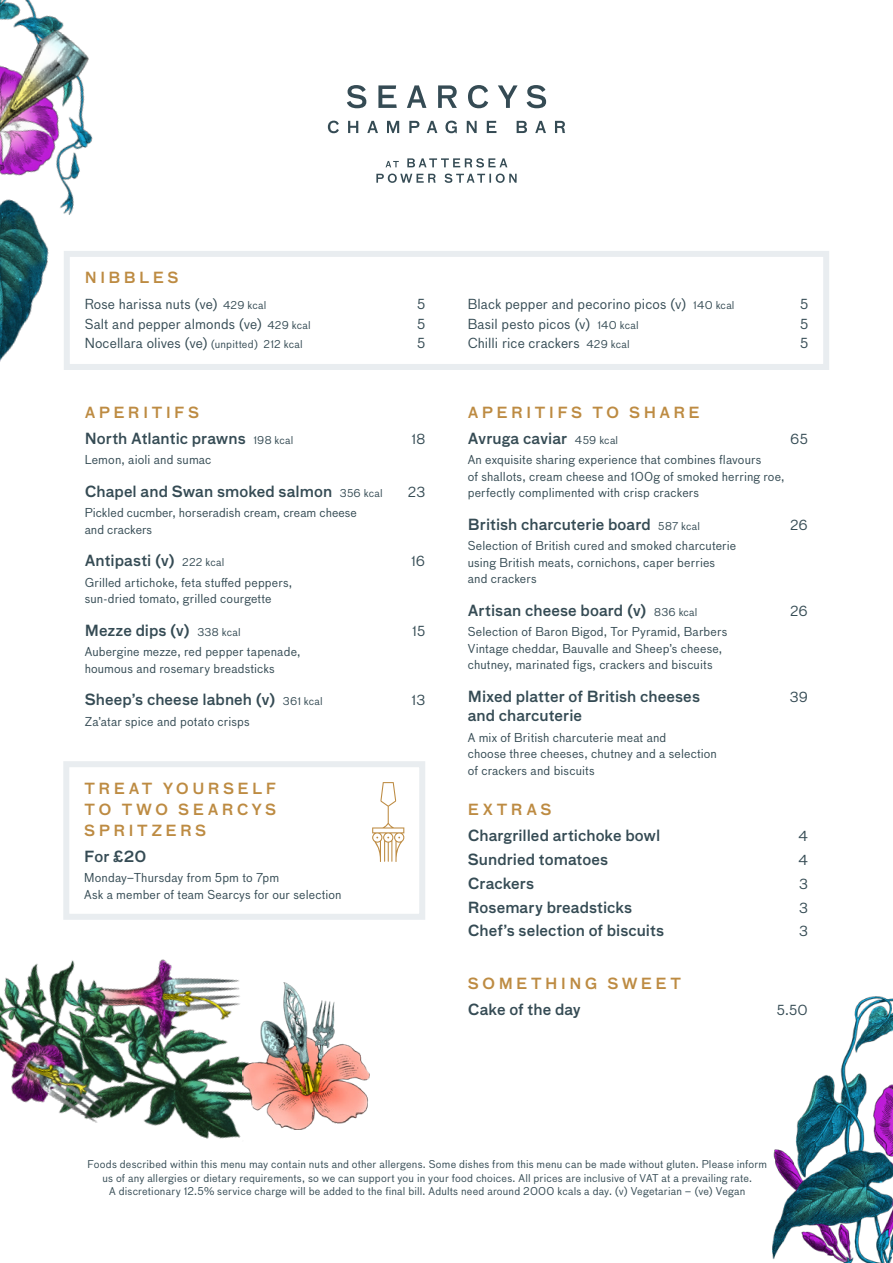
<style>
.page{position:relative;width:893px;height:1263px;background:#fff}
.page>*{position:absolute;margin:0;border:0;box-sizing:border-box;transform-origin:0 0}
.Dish_heading{font:500 15px "Bau OT";letter-spacing:.005em;color:#354b54}
.Subheading{font:500 15px/21px "Bau OT";letter-spacing:.215em;color:#bd8b42;text-align:justify}
.Dish_heading-2{font:13.5px "Bau OT";letter-spacing:.01em;color:#354b54}
.Description{font:12px/16.5px "Bau OT";letter-spacing:.015em;color:#354b54}
.t1{font:10.5px/13.5px "Bau OT";letter-spacing:.015em;color:#354b54;text-align:center}
.s1{font-size:10.5px}
.s2{font-weight:400;font-size:10.5px}
</style>
<div class="page">
<svg style="left:328px;top:85px;width:237px;height:98px"></svg>
<img style="left:0;top:0;width:93px;height:362px">
<img style="left:773px;top:996px;width:120px;height:267px">
<img style="left:0;top:959px;width:304px;height:180px">
<img style="left:243px;top:982px;width:127px;height:147px">
<div style="left:64px;top:251px;width:765px;height:119px;border:6px solid #e9edf0"></div>
<div style="left:63px;top:761px;width:362px;height:159px;border:6px solid #e9edf0"></div>
<svg style="left:372px;top:782px;width:32px;height:80px"></svg>
<p class="Subheading" style="left:85px;top:267px;width:95px">NIBBLES</p>
<p class="Dish_heading-2" style="left:85px;top:296px;width:183px">Rose harissa nuts (ve) <span class="s1">429 kcal</span></p>
<p class="Dish_heading-2" style="left:417px;top:296px;width:10px">5</p>
<p class="Dish_heading-2" style="left:85px;top:315px;width:228px">Salt and pepper almonds (ve) <span class="s1">429 kcal</span></p>
<p class="Dish_heading-2" style="left:417px;top:315px;width:10px">5</p>
<p class="Dish_heading-2" style="left:85px;top:335px;width:219px">Nocellara olives (ve) <span class="s1">(unpitted) 212 kcal</span></p>
<p class="Dish_heading-2" style="left:417px;top:335px;width:10px">5</p>
<p class="Subheading" style="left:85px;top:402px;width:116px">APERITIFS</p>
<p class="Dish_heading" style="left:85px;top:428px;width:210px">North Atlantic prawns <span class="s2">198 kcal</span></p>
<p class="Dish_heading-2" style="left:411px;top:430px;width:15px">18</p>
<p class="Description" style="left:85px;top:452px;width:128px">Lemon, aioli and sumac</p>
<p class="Dish_heading" style="left:85px;top:481px;width:299px">Chapel and Swan smoked salmon <span class="s2">356 kcal</span></p>
<p class="Dish_heading-2" style="left:408px;top:483px;width:19px">23</p>
<p class="Description" style="left:85px;top:505px;width:274px">Pickled cucmber, horseradish cream, cream cheese and crackers</p>
<p class="Dish_heading" style="left:85px;top:551px;width:141px">Antipasti (v) <span class="s2">222 kcal</span></p>
<p class="Dish_heading-2" style="left:411px;top:553px;width:16px">16</p>
<p class="Description" style="left:85px;top:574px;width:209px">Grilled artichoke, feta stuffed peppers, sun-dried tomato, grilled courgette</p>
<p class="Dish_heading" style="left:85px;top:620px;width:157px">Mezze dips (v) <span class="s2">338 kcal</span></p>
<p class="Dish_heading-2" style="left:412px;top:622px;width:15px">15</p>
<p class="Description" style="left:85px;top:644px;width:217px">Aubergine mezze, red pepper tapenade, houmous and rosemary breadsticks</p>
<p class="Dish_heading" style="left:85px;top:690px;width:240px">Sheep’s cheese labneh (v) <span class="s2">361 kcal</span></p>
<p class="Dish_heading-2" style="left:412px;top:692px;width:15px">13</p>
<p class="Description" style="left:85px;top:713px;width:167px">Za’atar spice and potato crisps</p>
<p class="Subheading" style="left:84px;top:778px;width:194px">TREAT YOURSELF TO TWO SEARCYS SPRITZERS</p>
<p class="Dish_heading" style="left:84px;top:846px;width:64px">For £20</p>
<p class="Description" style="left:84px;top:870px;width:259px">Monday–Thursday from 5pm to 7pm<br>Ask a member of team Searcys for our selection</p>
<p class="Dish_heading-2" style="left:468px;top:296px;width:268px">Black pepper and pecorino picos (v) <span class="s1">140 kcal</span></p>
<p class="Dish_heading-2" style="left:800px;top:296px;width:10px">5</p>
<p class="Dish_heading-2" style="left:468px;top:315px;width:173px">Basil pesto picos (v) <span class="s1">140 kcal</span></p>
<p class="Dish_heading-2" style="left:800px;top:315px;width:10px">5</p>
<p class="Dish_heading-2" style="left:468px;top:335px;width:163px">Chilli rice crackers <span class="s1">429 kcal</span></p>
<p class="Dish_heading-2" style="left:800px;top:335px;width:10px">5</p>
<p class="Subheading" style="left:468px;top:402px;width:234px">APERITIFS TO SHARE</p>
<p class="Dish_heading" style="left:468px;top:428px;width:152px">Avruga caviar <span class="s2">459 kcal</span></p>
<p class="Dish_heading-2" style="left:790px;top:430px;width:19px">65</p>
<p class="Description" style="left:468px;top:452px;width:318px">An exquisite sharing experience that combines flavours<br>of shallots, cream cheese and 100g of smoked herring roe, perfectly complimented with crisp crackers</p>
<p class="Dish_heading" style="left:468px;top:514px;width:234px">British charcuterie board <span class="s2">587 kcal</span></p>
<p class="Dish_heading-2" style="left:790px;top:516px;width:19px">26</p>
<p class="Description" style="left:468px;top:538px;width:270px">Selection of British cured and smoked charcuterie using British meats, cornichons, caper berries and crackers</p>
<p class="Dish_heading" style="left:468px;top:600px;width:231px">Artisan cheese board (v) <span class="s2">836 kcal</span></p>
<p class="Dish_heading-2" style="left:790px;top:602px;width:19px">26</p>
<p class="Description" style="left:468px;top:624px;width:261px">Selection of Baron Bigod, Tor Pyramid, Barbers<br>Vintage cheddar, Bauvalle and Sheep’s cheese, chutney, marinated figs, crackers and biscuits</p>
<p class="Dish_heading" style="left:468px;top:686px;width:234px">Mixed platter of British cheeses</p>
<p class="Dish_heading-2" style="left:790px;top:688px;width:20px">39</p>
<p class="Dish_heading" style="left:468px;top:706px;width:116px">and charcuterie</p>
<p class="Description" style="left:468px;top:729px;width:251px">A mix of British charcuterie meat and<br>choose three cheeses, chutney and a selection of crackers and biscuits</p>
<p class="Subheading" style="left:468px;top:799px;width:85px">EXTRAS</p>
<p class="Dish_heading" style="left:468px;top:826px;width:194px">Chargrilled artichoke bowl</p>
<p class="Dish_heading-2" style="left:798px;top:828px;width:11px">4</p>
<p class="Dish_heading" style="left:468px;top:850px;width:142px">Sundried tomatoes</p>
<p class="Dish_heading-2" style="left:798px;top:851px;width:11px">4</p>
<p class="Dish_heading" style="left:468px;top:873px;width:68px">Crackers</p>
<p class="Dish_heading-2" style="left:799px;top:875px;width:10px">3</p>
<p class="Dish_heading" style="left:468px;top:897px;width:166px">Rosemary breadsticks</p>
<p class="Dish_heading-2" style="left:799px;top:899px;width:10px">3</p>
<p class="Dish_heading" style="left:468px;top:921px;width:198px">Chef’s selection of biscuits</p>
<p class="Dish_heading-2" style="left:799px;top:923px;width:10px">3</p>
<p class="Subheading" style="left:468px;top:973px;width:215px">SOMETHING SWEET</p>
<p class="Dish_heading" style="left:468px;top:999px;width:115px">Cake of the day</p>
<p class="Dish_heading-2" style="left:777px;top:1001px;width:33px">5.50</p>
<p class="t1" style="left:88px;top:1157px;width:681px">Foods described within this menu may contain nuts and other allergens. Some dishes from this menu can be made without gluten. Please inform us of any allergies or dietary requirements, so we can support you in your food choices. All prices are inclusive of VAT at a prevailing rate.<br>A discretionary 12.5% service charge will be added to the final bill. Adults need around 2000 kcals a day. (v) Vegetarian – (ve) Vegan</p>
</div>
